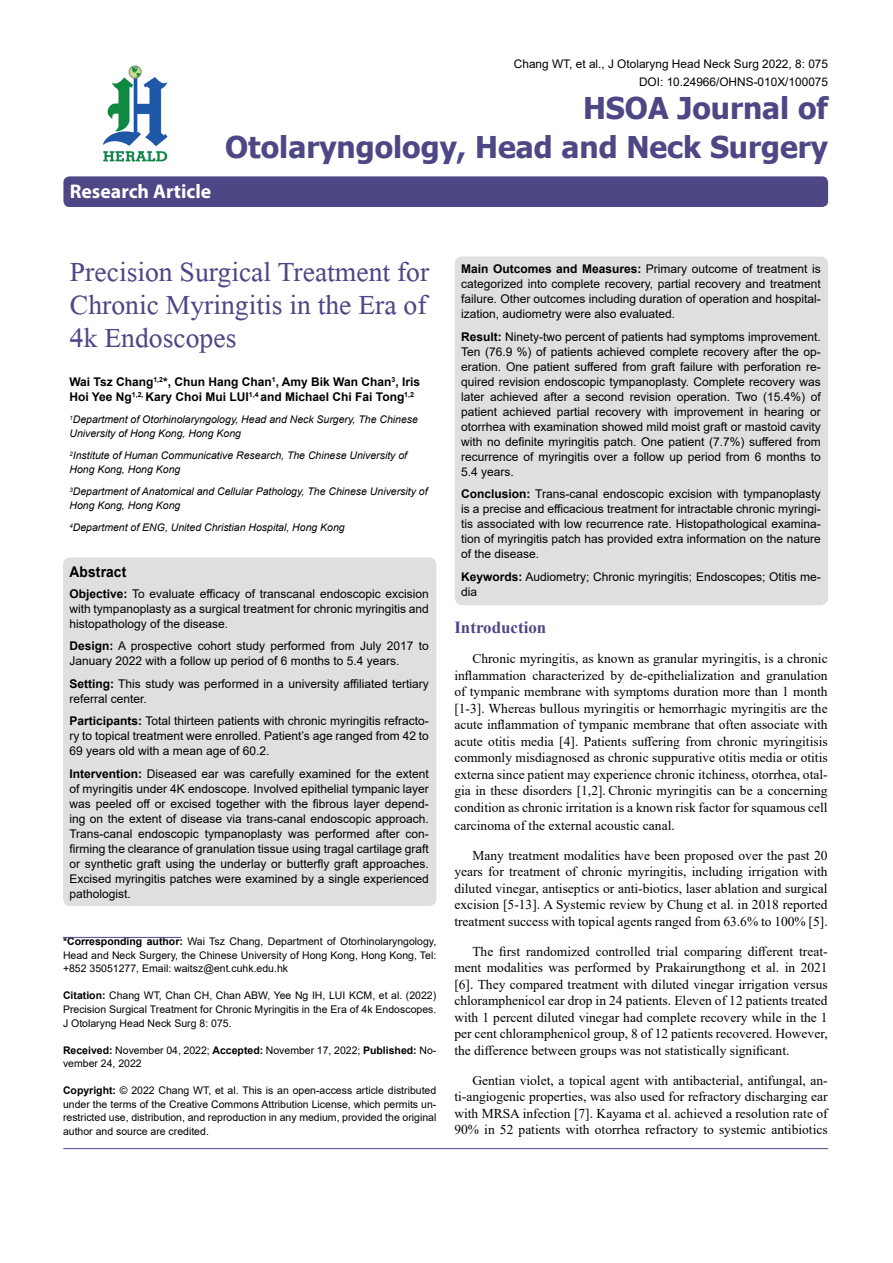
<style>
.page{position:relative;width:893px;height:1263px;background:#fff}
.page>*{position:absolute;margin:0;border:0;box-sizing:border-box;transform-origin:0 0}
.t1{font:41.25px/33px "Microsoft Himalaya";color:#4d4785;text-align:justify}
.t2{font:700 30px/39px "Tahoma";color:#4d4785;text-align:right}
.t3{font:700 19.8px "Myriad Hebrew";color:#fff}
.t4{font:700 16.95px "Times New Roman";color:#4d4785}
.t5{font:700 14.85px "Arial";letter-spacing:.015em;color:#000;scale:.93 1}
.t6{font:13.5px/16.5px "Times New Roman";color:#000;text-align:justify}
.t7{font:12px/15px "Arial";color:#000;text-align:justify}
.t8{font:700 12px/15px "Arial";color:#000}
.t9{font:11.85px/18px "Arial";color:#000;text-align:right}
.t10{font:10.5px/13.5px "Arial";color:#000;text-align:justify}
.t11{font:italic 10.5px/13.5px "Arial";color:#000}
.s1{font-weight:700}
</style>
<div class="page">
<div style="left:63px;top:176px;width:765px;height:31px;background:#4d4785;border-radius:6px"></div>
<hr style="left:63px;top:937px;width:118px;height:1px;background:#4d4785">
<img style="left:102px;top:65px;width:66px;height:97px">
<hr style="left:63px;top:1148px;width:765px;height:1px;background:#4d4785">
<div style="left:63px;top:557px;width:373px;height:349px;background:#dedfe0;border-radius:8px"></div>
<div style="left:455px;top:257px;width:373px;height:348px;background:#dedfe0;border-radius:8px"></div>
<h3 class="t3" style="left:70px;top:180px;width:143px">Research Article</h3>
<p class="t9" style="left:514px;top:55px;width:316px">Chang WT, et al., J Otolaryng Head Neck Surg 2022, 8: 075<br>DOI: 10.24966/OHNS-010X/100075</p>
<h2 class="t2" style="left:225px;top:89px;width:604px">HSOA Journal of<br>Otolaryngology, Head and Neck Surgery</h2>
<h1 class="t1" style="left:70px;top:250px;width:361px">Precision Surgical Treatment for Chronic Myringitis in the Era of 4k Endoscopes</h1>
<p class="t8" style="left:69px;top:374px;width:352px">Wai Tsz Chang<sup>1,2</sup>*, Chun Hang Chan<sup>1</sup>, Amy Bik Wan Chan<sup>3</sup>, Iris<br>Hoi Yee Ng<sup>1,2,</sup> Kary Choi Mui LUI<sup>1,4</sup> and Michael Chi Fai Tong<sup>1,2</sup></p>
<p class="t11" style="left:69px;top:413px;width:350px"><sup>1</sup>Department of Otorhinolaryngology, Head and Neck Surgery, The Chinese<br>University of Hong Kong, Hong Kong</p>
<p class="t11" style="left:69px;top:449px;width:339px"><sup>2</sup>Institute of Human Communicative Research, The Chinese University of<br>Hong Kong, Hong Kong</p>
<p class="t11" style="left:69px;top:485px;width:360px"><sup>3</sup>Department of Anatomical and Cellular Pathology, The Chinese University of<br>Hong Kong, Hong Kong</p>
<p class="t11" style="left:69px;top:521px;width:277px"><sup>4</sup>Department of ENG, United Christian Hospital, Hong Kong</p>
<p class="t5" style="left:69px;top:561px;width:63px">Abstract</p>
<p class="t7" style="left:69px;top:586px;width:361px"><span class="s1">Objective:</span> To evaluate efficacy of transcanal endoscopic excision with tympanoplasty as a surgical treatment for chronic myringitis and histopathology of the disease.</p>
<p class="t7" style="left:69px;top:638px;width:361px"><span class="s1">Design:</span> A prospective cohort study performed from July 2017 to<br>January 2022 with a follow up period of 6 months to 5.4 years.</p>
<p class="t7" style="left:69px;top:676px;width:361px"><span class="s1">Setting:</span> This study was performed in a university affiliated tertiary referral center.</p>
<p class="t7" style="left:69px;top:713px;width:361px"><span class="s1">Participants:</span> Total thirteen patients with chronic myringitis refracto&shy;ry to topical treatment were enrolled. Patient’s age ranged from 42 to 69 years old with a mean age of 60.2.</p>
<p class="t7" style="left:69px;top:766px;width:361px"><span class="s1">Intervention:</span> Diseased ear was carefully examined for the extent of myringitis under 4K endoscope. Involved epithelial tympanic layer was peeled off or excised together with the fibrous layer depend&shy;ing on the extent of disease via trans-canal endoscopic approach.<br>Trans-canal endoscopic tympanoplasty was performed after con&shy;firming the clearance of granulation tissue using tragal cartilage graft or synthetic graft using the underlay or butterfly graft approaches.<br>Excised myringitis patches were examined by a single experienced pathologist.</p>
<p class="t10" style="left:63px;top:935px;width:375px"><span class="s1">*Corresponding author:</span> Wai Tsz Chang, Department of Otorhinolaryngology, Head and Neck Surgery, the Chinese University of Hong Kong, Hong Kong, Tel: +852 35051277, Email: waitsz@ent.cuhk.edu.hk</p>
<p class="t10" style="left:63px;top:989px;width:375px"><span class="s1">Citation:</span> Chang WT, Chan CH, Chan ABW, Yee Ng IH, LUI KCM, et al. (2022)<br>Precision Surgical Treatment for Chronic Myringitis in the Era of 4k Endoscopes.<br>J Otolaryng Head Neck Surg 8: 075.</p>
<p class="t10" style="left:63px;top:1043px;width:375px"><span class="s1">Received:</span> November 04, 2022; <span class="s1">Accepted:</span> November 17, 2022; <span class="s1">Published:</span> No&shy;vember 24, 2022</p>
<p class="t10" style="left:63px;top:1083px;width:375px"><span class="s1">Copyright:</span> © 2022 Chang WT, et al. This is an open-access article distributed under the terms of the Creative Commons Attribution License, which permits un&shy;restricted use, distribution, and reproduction in any medium, provided the original author and source are credited.</p>
<p class="t7" style="left:461px;top:262px;width:361px"><span class="s1">Main Outcomes and Measures:</span> Primary outcome of treatment is categorized into complete recovery, partial recovery and treatment failure. Other outcomes including duration of operation and hospital&shy;ization, audiometry were also evaluated.</p>
<p class="t7" style="left:461px;top:329px;width:361px"><span class="s1">Result:</span> Ninety-two percent of patients had symptoms improvement.<br>Ten (76.9 %) of patients achieved complete recovery after the op&shy;eration. One patient suffered from graft failure with perforation re&shy;quired revision endoscopic tympanoplasty. Complete recovery was later achieved after a second revision operation. Two (15.4%) of patient achieved partial recovery with improvement in hearing or otorrhea with examination showed mild moist graft or mastoid cavity with no definite myringitis patch. One patient (7.7%) suffered from recurrence of myringitis over a follow up period from 6 months to 5.4 years.</p>
<p class="t7" style="left:461px;top:487px;width:361px"><span class="s1">Conclusion:</span> Trans-canal endoscopic excision with tympanoplasty is a precise and efficacious treatment for intractable chronic myringi&shy;tis associated with low recurrence rate. Histopathological examina&shy;tion of myringitis patch has provided extra information on the nature of the disease.</p>
<p class="t7" style="left:461px;top:569px;width:361px"><span class="s1">Keywords:</span> Audiometry; Chronic myringitis; Endoscopes; Otitis me&shy;dia</p>
<h3 class="t4" style="left:454px;top:615px;width:93px">Introduction</h3>
<p class="t6" style="left:454px;top:650px;width:375px;text-indent:18px">Chronic myringitis, as known as granular myringitis, is a chronic inflammation characterized by de-epithelialization and granulation of tympanic membrane with symptoms duration more than 1 month [1-3]. Whereas bullous myringitis or hemorrhagic myringitis are the acute inflammation of tympanic membrane that often associate with acute otitis media [4]. Patients suffering from chronic myringitisis commonly misdiagnosed as chronic suppurative otitis media or otitis externa since patient may experience chronic itchiness, otorrhea, otal&shy;gia in these disorders [1,2]. Chronic myringitis can be a concerning condition as chronic irritation is a known risk factor for squamous cell</p>
<p class="t6" style="left:454px;top:817px;width:222px">carcinoma of the external acoustic canal.</p>
<p class="t6" style="left:454px;top:847px;width:375px;text-indent:18px">Many treatment modalities have been proposed over the past 20 years for treatment of chronic myringitis, including irrigation with diluted vinegar, antiseptics or anti-biotics, laser ablation and surgical excision [5-13]. A Systemic review by Chung et al. in 2018 reported treatment success with topical agents ranged from 63.6% to 100% [5].</p>
<p class="t6" style="left:454px;top:943px;width:375px;text-indent:18px">The first randomized controlled trial comparing different treat&shy;ment modalities was performed by Prakairungthong et al. in 2021 [6]. They compared treatment with diluted vinegar irrigation versus chloramphenicol ear drop in 24 patients. Eleven of 12 patients treated with 1 percent diluted vinegar had complete recovery while in the 1 per cent chloramphenicol group, 8 of 12 patients recovered. However, the difference between groups was not statistically significant.</p>
<p class="t6" style="left:454px;top:1072px;width:375px;text-indent:18px">Gentian violet, a topical agent with antibacterial, antifungal, an&shy;ti-angiogenic properties, was also used for refractory discharging ear with MRSA infection [7]. Kayama et al. achieved a resolution rate of 90% in 52 patients with otorrhea refractory to systemic antibiotics</p>
</div>
